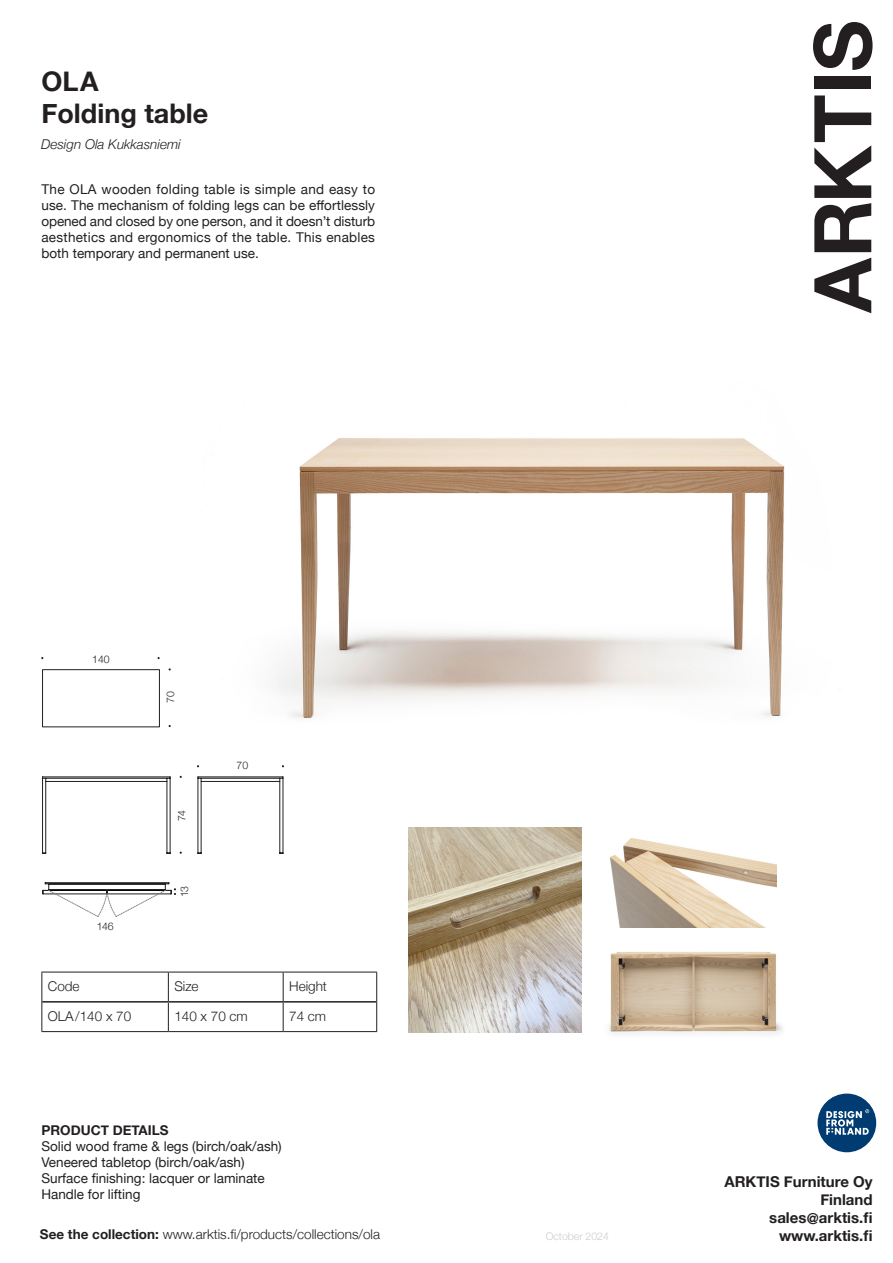
<style>
.page{position:relative;width:893px;height:1263px;background:#fff}
.page>*{position:absolute;margin:0;border:0;box-sizing:border-box;transform-origin:0 0}
.Headline{font:700 27px "Helvetica Neue";color:#231f20}
.t1{font:700 15px/18px "Helvetica Neue";color:#231f20;text-align:right}
.Body_text{font:13.5px/16.2px "Helvetica Neue";color:#231f20;text-align:justify}
.Product_details{font:13.5px "Helvetica Neue";color:#231f20}
.Product_details-2{font:300 13.5px "Helvetica Neue";color:#231f20}
.designer{font:italic 300 13.5px "Helvetica Neue";color:#231f20}
.Product_details-3{font:700 13.5px "Helvetica Neue";color:#231f20}
.measurements{font:300 10.5px "Helvetica Neue";color:#231f20}
.Date{font:300 10.5px "Helvetica Neue";color:#ccc}
.s1{font-weight:700}
</style>
<div class="page">
<svg style="left:814px;top:258px;width:57px;height:55px"></svg>
<svg style="left:814px;top:95px;width:57px;height:157px"></svg>
<div style="left:814px;top:76px;width:57px;height:13px;background:#231f20"></div>
<svg style="left:813px;top:22px;width:59px;height:48px"></svg>
<div style="left:817px;top:1093px;width:59px;height:59px;background:#003c72;border-radius:50%"></div>
<svg style="left:826px;top:1109px;width:43px;height:26px"></svg>
<svg style="left:42px;top:776px;width:241px;height:78px"></svg>
<hr style="left:41px;top:972px;width:127px;height:1px;background:#231f20">
<hr style="left:41px;top:972px;width:1px;height:30px;background:#231f20">
<hr style="left:168px;top:972px;width:115px;height:1px;background:#231f20">
<hr style="left:283px;top:972px;width:94px;height:1px;background:#231f20">
<hr style="left:376px;top:972px;width:1px;height:30px;background:#231f20">
<svg style="left:41px;top:1002px;width:1px;height:29px"></svg>
<svg style="left:168px;top:972px;width:1px;height:59px"></svg>
<svg style="left:283px;top:972px;width:1px;height:59px"></svg>
<svg style="left:376px;top:1002px;width:1px;height:29px"></svg>
<hr style="left:41px;top:1031px;width:127px;height:1px;background:#231f20">
<hr style="left:168px;top:1031px;width:115px;height:1px;background:#231f20">
<hr style="left:283px;top:1031px;width:94px;height:1px;background:#231f20">
<hr style="left:42px;top:1001px;width:126px;height:1px;background:#231f20">
<hr style="left:168px;top:1001px;width:115px;height:1px;background:#231f20">
<hr style="left:283px;top:1001px;width:93px;height:1px;background:#231f20">
<div style="left:42px;top:669px;width:118px;height:58px;border:1px solid #231f20"></div>
<svg style="left:42px;top:882px;width:134px;height:35px"></svg>
<img style="left:608px;top:927px;width:175px;height:107px">
<img style="left:610px;top:838px;width:166px;height:89px">
<img style="left:408px;top:828px;width:174px;height:204px">
<img style="left:275px;top:438px;width:510px;height:280px">
<p class="Headline" style="left:41px;top:60px;width:59px">OLA</p>
<p class="Headline" style="left:41px;top:93px;width:168px">Folding table</p>
<p class="designer" style="left:41px;top:134px;width:141px">Design Ola Kukkasniemi</p>
<p class="Body_text" style="left:41px;top:181px;width:335px">The OLA wooden folding table is simple and easy to use. The mechanism of folding legs can be effortlessly opened and closed by one person, and it doesn’t disturb aesthetics and ergonomics of the table. This enables both temporary and permanent use.</p>
<p class="measurements" style="left:92px;top:650px;width:19px">140</p>
<p class="measurements" style="left:97px;top:918px;width:18px">146</p>
<p class="measurements" style="left:162px;top:703px;width:13px;rotate:-90deg">70</p>
<p class="measurements" style="left:173px;top:821px;width:13px;rotate:-90deg">74</p>
<p class="measurements" style="left:176px;top:897px;width:13px;rotate:-90deg">13</p>
<p class="measurements" style="left:237px;top:756px;width:13px">70</p>
<p class="Product_details-2" style="left:48px;top:975px;width:33px">Code</p>
<p class="Product_details-2" style="left:174px;top:975px;width:26px">Size</p>
<p class="Product_details-2" style="left:289px;top:975px;width:39px">Height</p>
<p class="Product_details-2" style="left:48px;top:1005px;width:85px">OLA/140 x 70</p>
<p class="Product_details-2" style="left:174px;top:1005px;width:75px">140 x 70 cm</p>
<p class="Product_details-2" style="left:289px;top:1005px;width:39px">74 cm</p>
<p class="Product_details-3" style="left:41px;top:1119px;width:129px">PRODUCT DETAILS</p>
<p class="Product_details" style="left:41px;top:1136px;width:242px">Solid wood frame &amp; legs (birch/oak/ash)</p>
<p class="Product_details" style="left:41px;top:1152px;width:205px">Veneered tabletop (birch/oak/ash)</p>
<p class="Product_details" style="left:41px;top:1168px;width:225px">Surface finishing: lacquer or laminate</p>
<p class="Product_details" style="left:41px;top:1185px;width:100px">Handle for lifting</p>
<p class="Product_details-2" style="left:40px;top:1223px;width:342px"><span class="s1">See the collection:</span> www.arktis.fi/products/collections/ola</p>
<p class="Date" style="left:546px;top:1227px;width:65px">October 2024</p>
<p class="t1" style="left:724px;top:1172px;width:150px">ARKTIS Furniture Oy<br>Finland<br>sales @ arktis.fi www.arktis.fi</p>
</div>
